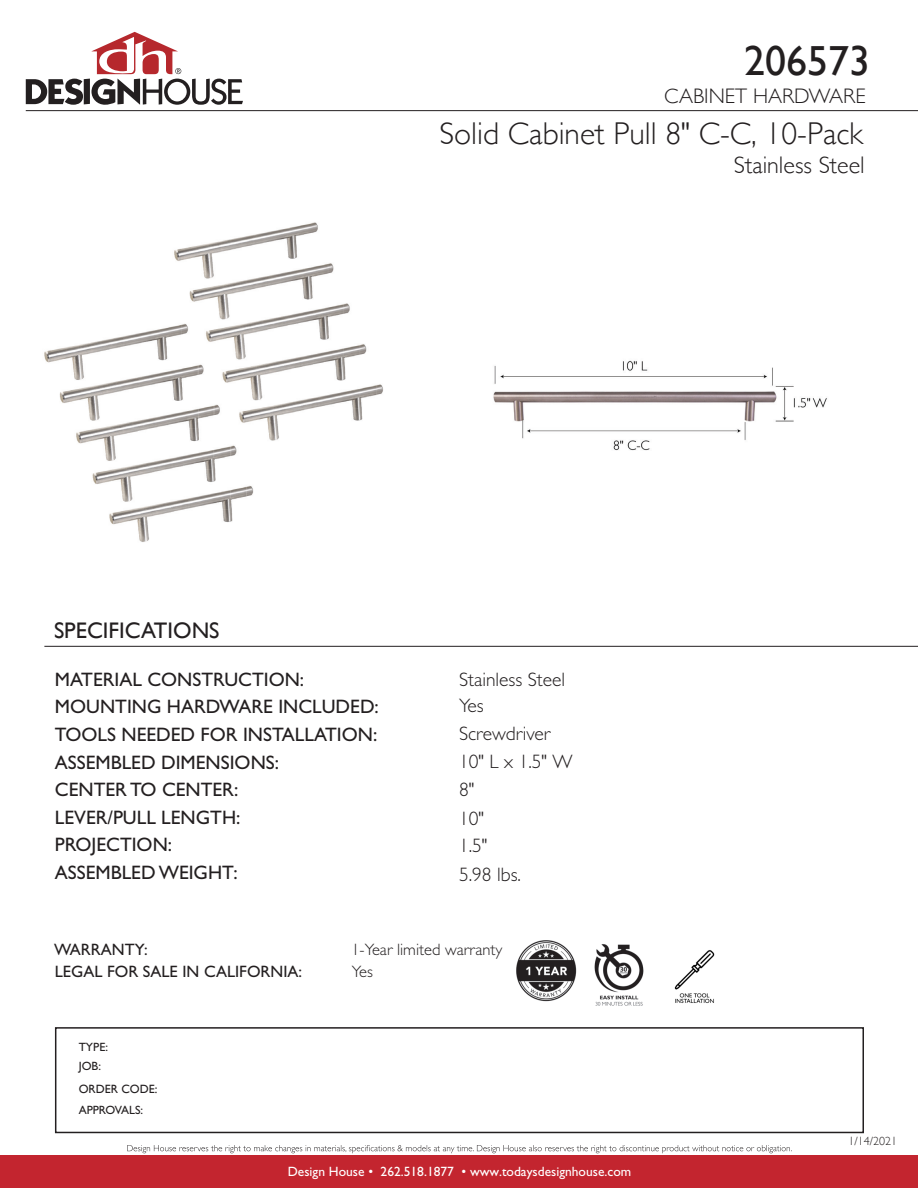
<style>
.page{position:relative;width:918px;height:1188px;background:#fff}
.page>*{position:absolute;margin:0;border:0;box-sizing:border-box;transform-origin:0 0}
.t1{font:42px "Gill Sans";color:#231f20}
.t2{font:300 31.5px "Gill Sans";color:#231f20}
.t3{font:300 24px "Gill Sans";color:#231f20}
.t4{font:22.5px "Gill Sans";color:#231f20}
.t5{font:300 21px "Gill Sans";color:#231f20}
.t6{font:19.5px/27.6px "Gill Sans Std";color:#231f20}
.t7{font:300 19.5px/27.9px "Gill Sans Std";color:#231f20}
.t8{font:16.5px/21.9px "Gill Sans Std";color:#231f20}
.t9{font:300 16.5px/21.9px "Gill Sans Std";color:#231f20}
.t10{font:13.5px "Gill Sans Std";color:#fff}
.t11{font:12px/19.6px "Gill Sans Std";color:#231f20}
.t12{font:12px "Gill Sans";color:#231f20}
.t13{font:300 12px "Gill Sans";color:#231f20}
</style>
<div class="page">
<div style="left:0;top:1156px;width:918px;height:32px;background:#c3252f"></div>
<svg style="left:26px;top:32px;width:217px;height:73px"></svg>
<svg style="left:127px;top:1145px;width:665px;height:8px"></svg>
<div style="left:55px;top:1027px;width:809px;height:106px;border:2px solid #231f20"></div>
<hr style="left:26px;top:110px;width:892px;height:1px;background:#231f20">
<hr style="left:44px;top:646px;width:874px;height:1px;background:#231f20">
<img style="left:516px;top:940px;width:61px;height:62px">
<img style="left:594px;top:944px;width:50px;height:62px">
<img style="left:674px;top:950px;width:41px;height:53px">
<img style="left:493px;top:360px;width:334px;height:91px">
<img style="left:44px;top:222px;width:339px;height:320px">
<h1 class="t1" style="left:744px;top:36px;width:127px">206573</h1>
<p class="t5" style="left:664px;top:79px;width:203px">CABINET HARDWARE</p>
<h2 class="t2" style="left:439px;top:109px;width:425px">Solid Cabinet Pull 8" C-C, 10-Pack</h2>
<p class="t3" style="left:734px;top:147px;width:132px">Stainless Steel</p>
<p class="t4" style="left:54px;top:617px;width:167px">SPECIFICATIONS</p>
<p class="t6" style="left:55px;top:666px;width:251px">MATERIAL CONSTRUCTION:</p>
<p class="t6" style="left:55px;top:693px;width:325px">MOUNTING HARDWARE INCLUDED:</p>
<p class="t6" style="left:55px;top:721px;width:324px">TOOLS NEEDED FOR INSTALLATION:<br>ASSEMBLED DIMENSIONS:<br>CENTER TO CENTER:</p>
<p class="t6" style="left:55px;top:804px;width:187px">LEVER/PULL LENGTH:<br>PROJECTION:</p>
<p class="t6" style="left:55px;top:859px;width:184px">ASSEMBLED WEIGHT:</p>
<p class="t7" style="left:459px;top:666px;width:115px">Stainless Steel<br>Yes<br>Screwdriver<br>10" L x 1.5" W<br>8"<br>10"<br>1.5"<br>5.98 lbs.</p>
<p class="t8" style="left:54px;top:939px;width:250px">WARRANTY:<br>LEGAL FOR SALE IN CALIFORNIA:</p>
<p class="t11" style="left:79px;top:1037px;width:31px">TYPE:<br>JOB:</p>
<p class="t12" style="left:79px;top:1082px;width:80px">ORDER CODE:</p>
<p class="t11" style="left:79px;top:1100px;width:66px">APPROVALS:</p>
<p class="t9" style="left:351px;top:939px;width:153px">1-Year limited warranty<br>Yes</p>
<p class="t10" style="left:288px;top:1164px;width:345px">Design House • 262.518.1877 • www.todaysdesignhouse.com</p>
<p class="t13" style="left:849px;top:1132px;width:50px">1/14/2021</p>
</div>
